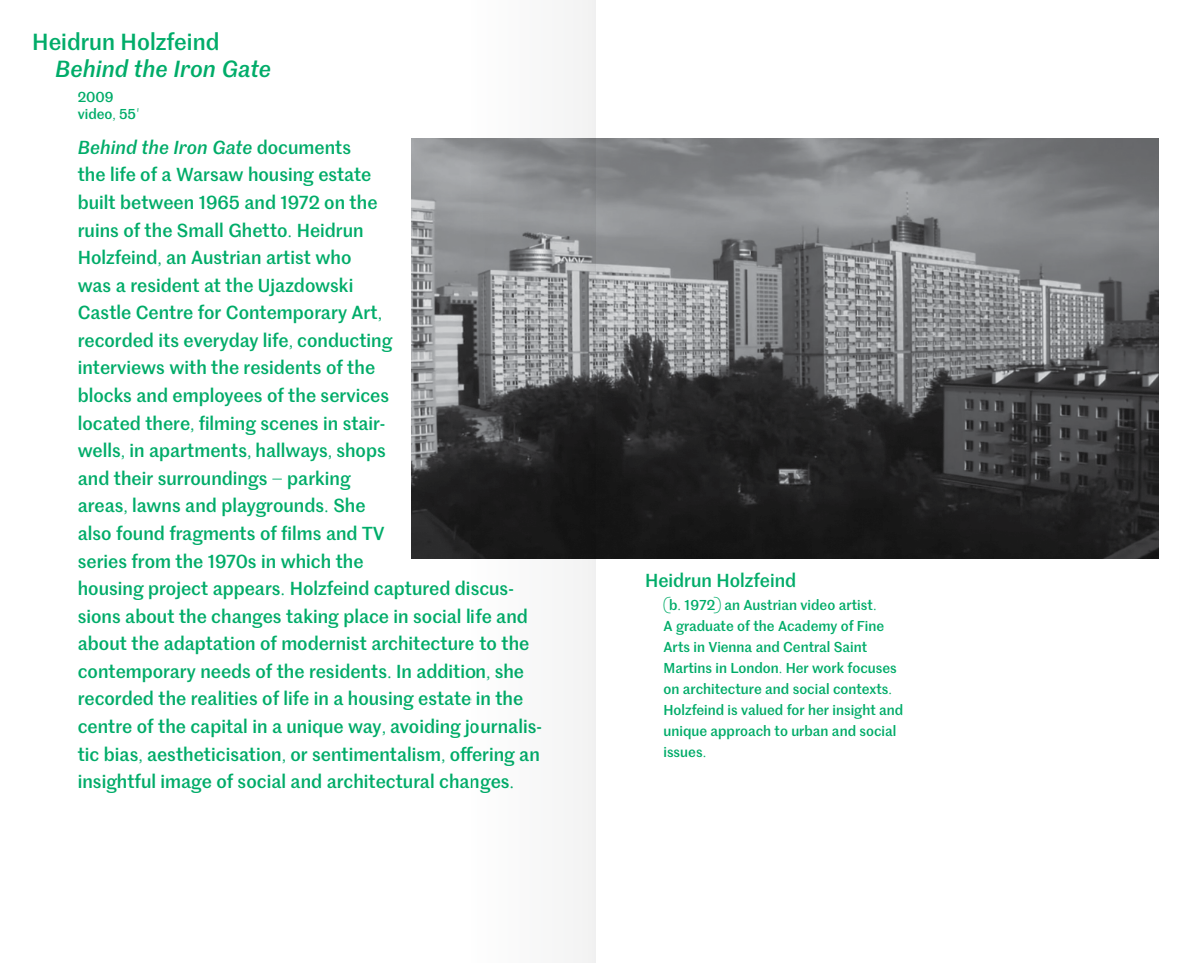
<style>
.page{position:relative;width:1191px;height:963px;background:#fff}
.page>*{position:absolute;margin:0;border:0;box-sizing:border-box;transform-origin:0 0}
.t1{font:italic 500 22.75px "Marr Sans";color:#00ac69}
.t2{font:500 22.75px "Marr Sans";color:#00ac69}
.t3{font:500 18.38px/27.7px "Marr Sans";color:#00ac69}
.t4{font:500 14px/21px "Marr Sans";color:#00ac69}
.s1{font-family:"U Justunek Regular";font-weight:400;font-size:8.75px;color:#000}
.s2{font-family:"U Interpunkcja Medium";font-weight:400}
.s3{font-style:italic}
</style>
<div class="page">
<img style="left:411px;top:138px;width:747px;height:420px">
<svg style="left:471px;top:0;width:124px;height:962px"></svg>
<p class="t2" style="left:32px;top:25px;width:189px">Heidrun Holzfeind</p>
<p class="t1" style="left:55px;top:52px;width:218px">Behind the Iron Gate</p>
<p class="t4" style="left:32px;top:87px;width:110px;line-height:17.5px"><span class="s1">33</span>2009<br><span class="s1">33</span>video<span class="s2">,</span> 55<span class="s2">'</span></p>
<p class="t3" style="left:78px;top:132px;width:465px;text-indent:-45px"><span class="s1">33</span><span class="s3">Behind the Iron Gate</span> documents<br>the life of a Warsaw housing estate<br>built between 1965 and 1972 on the<br>ruins of the Small Ghetto<span class="s2">.</span> Heidrun<br>Holzfeind<span class="s2">,</span> an Austrian artist who<br>was a resident at the Ujazdowski<br>Castle Centre for Contemporary Art<span class="s2">,<br></span>recorded its everyday life<span class="s2">,</span> conducting<br>interviews with the residents of the<br>blocks and employees of the services<br>located there<span class="s2">,</span> filming scenes in stair-<br>wells<span class="s2">,</span> in apartments<span class="s2">,</span> hallways<span class="s2">,</span> shops<br>and their surroundings <span class="s2">–</span> parking<br>areas<span class="s2">,</span> lawns and playgrounds<span class="s2">.</span> She<br>also found fragments of films and TV<br>series from the 1970s in which the<br>housing project appears<span class="s2">.</span> Holzfeind captured discus&shy;sions about the changes taking place in social life and about the adaptation of modernist architecture to the contemporary needs of the residents<span class="s2">.</span> In addition<span class="s2">,</span> she recorded the realities of life in a housing estate in the centre of the capital in a unique way<span class="s2">,</span> avoiding journalis&shy;tic bias<span class="s2">,</span> aestheticisation<span class="s2">,</span> or sentimentalism<span class="s2">,</span> offering an insightful image of social and architectural changes<span class="s2">.</span></p>
<p class="t3" style="left:645px;top:565px;width:153px">Heidrun Holzfeind</p>
<p class="t4" style="left:663px;top:594px;width:241px"><span class="s2">(</span>b<span class="s2">.</span> 1972<span class="s2">)</span> an Austrian video artist<span class="s2">.<br></span>A graduate of the Academy of Fine<br>Arts in Vienna and Central Saint<br>Martins in London<span class="s2">.</span> Her work focuses on architecture and social contexts<span class="s2">.<br></span>Holzfeind is valued for her insight and unique approach to urban and social issues<span class="s2">.</span></p>
</div>
